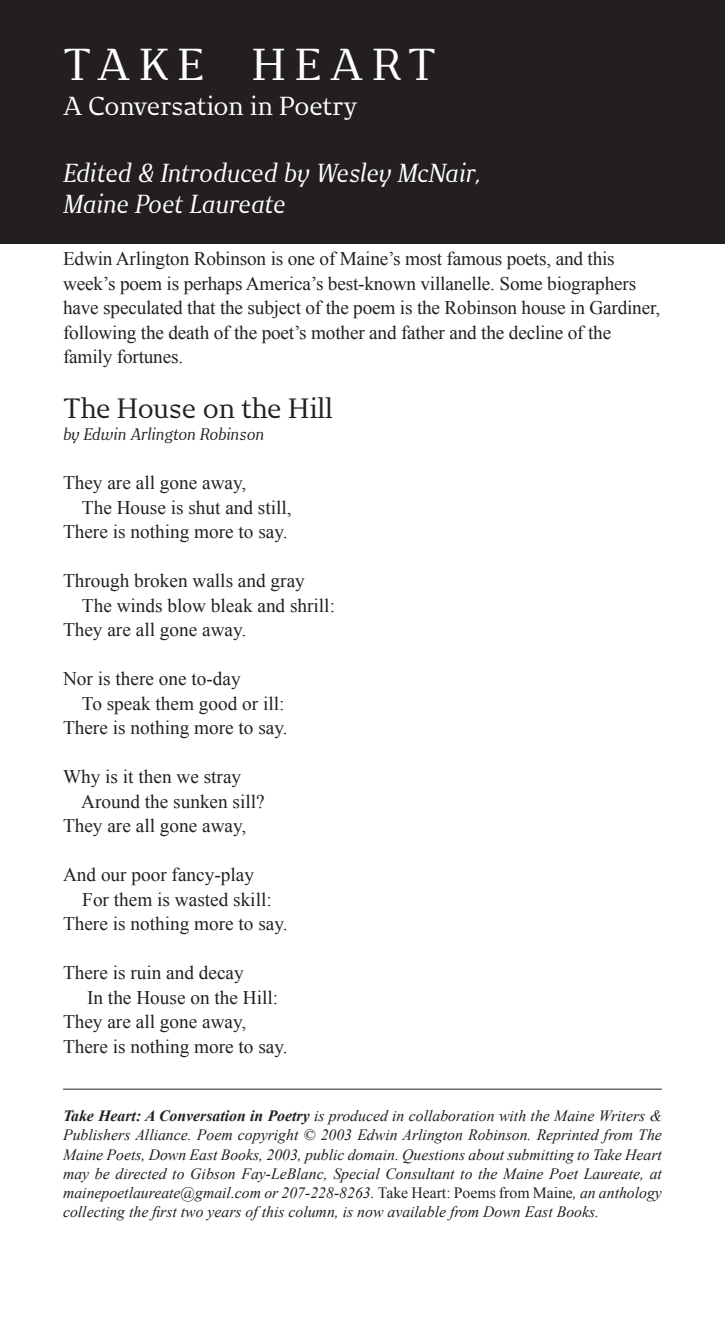
<style>
.page{position:relative;width:725px;height:1323px;background:#fff}
.page>*{position:absolute;margin:0;border:0;box-sizing:border-box;transform-origin:0 0}
.t1{font:42px "New June Serif";letter-spacing:.21em;color:#fff}
.t2{font:26.25px "New June Serif";color:#231f20}
.t3{font:italic 24.5px/31.5px "New June Serif";letter-spacing:-.02em;color:#fff}
.t4{font:24.5px "New June Serif";color:#fff}
.t5{font:19.25px/24.5px "Times New Roman";color:#231f20}
.t6{font:italic 15.75px/19.2px "Times New Roman";color:#231f20;text-align:justify}
.t7{font:italic 15.75px "New June Serif";letter-spacing:-.02em;color:#231f20}
.s1{font-weight:700}
.s2{font-style:normal}
</style>
<div class="page">
<div style="left:0;top:0;width:724px;height:243px;background:#231f20"></div>
<hr style="left:63px;top:1089px;width:599px;height:1px;background:#231f20">
<h1 class="t1" style="left:63px;top:39px;width:374px">TAKE HEART</h1>
<p class="t4" style="left:63px;top:91px;width:296px">A Conversation in Poetry</p>
<p class="t3" style="left:63px;top:156px;width:419px">Edited &amp; Introduced by Wesley McNair,<br>Maine Poet Laureate</p>
<p class="t5" style="left:63px;top:246px;width:598px">Edwin Arlington Robinson is one of Maine’s most famous poets, and this week’s poem is perhaps America’s best-known villanelle. Some biographers have speculated that the subject of the poem is the Robinson house in Gardiner, following the death of the poet’s mother and father and the decline of the family fortunes.</p>
<h2 class="t2" style="left:63px;top:392px;width:271px">The House on the Hill</h2>
<p class="t7" style="left:63px;top:425px;width:203px">by Edwin Arlington Robinson</p>
<p class="t5" style="left:63px;top:470px;width:185px">They are all gone away,</p>
<p class="t5" style="left:82px;top:495px;width:211px">The House is shut and still,</p>
<p class="t5" style="left:63px;top:519px;width:226px">There is nothing more to say.</p>
<p class="t5" style="left:63px;top:568px;width:243px">Through broken walls and gray</p>
<p class="t5" style="left:82px;top:593px;width:254px">The winds blow bleak and shrill:</p>
<p class="t5" style="left:63px;top:617px;width:185px">They are all gone away.</p>
<p class="t5" style="left:63px;top:666px;width:179px">Nor is there one to-day</p>
<p class="t5" style="left:82px;top:691px;width:204px">To speak them good or ill:</p>
<p class="t5" style="left:63px;top:715px;width:226px">There is nothing more to say.</p>
<p class="t5" style="left:63px;top:764px;width:180px">Why is it then we stray</p>
<p class="t5" style="left:81px;top:789px;width:185px">Around the sunken sill?</p>
<p class="t5" style="left:63px;top:813px;width:185px">They are all gone away,</p>
<p class="t5" style="left:63px;top:862px;width:192px">And our poor fancy-play</p>
<p class="t5" style="left:82px;top:887px;width:191px">For them is wasted skill:</p>
<p class="t5" style="left:63px;top:911px;width:226px">There is nothing more to say.</p>
<p class="t5" style="left:63px;top:960px;width:182px">There is ruin and decay</p>
<p class="t5" style="left:87px;top:985px;width:192px">In the House on the Hill:</p>
<p class="t5" style="left:63px;top:1009px;width:185px">They are all gone away,</p>
<p class="t5" style="left:63px;top:1034px;width:226px">There is nothing more to say.</p>
<p class="t6" style="left:63px;top:1106px;width:600px"><span class="s1">Take Heart: A Conversation in Poetry</span> is produced in collaboration with the Maine Writers &amp; Publishers Alliance. Poem copyright © 2003 Edwin Arlington Robinson. Reprinted from The Maine Poets, Down East Books, 2003, public domain. Questions about submitting to Take Heart may be directed to Gibson Fay-LeBlanc, Special Consultant to the Maine Poet Laureate, at mainepoetlaureate@gmail.com or 207-228-8263. <span class="s2">Take Heart: Poems from Maine</span>, an anthology collecting the first two years of this column, is now available from Down East Books.</p>
</div>
